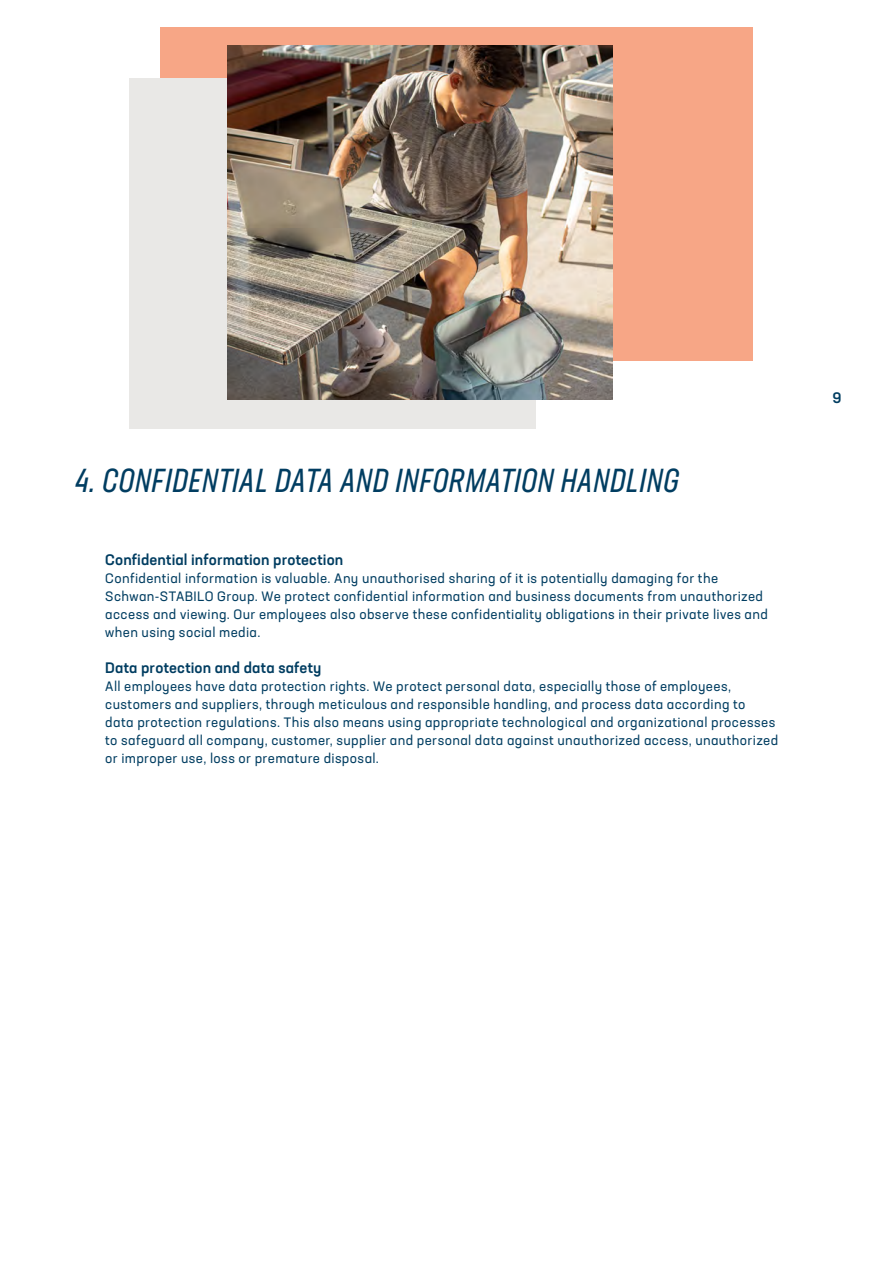
<style>
.page{position:relative;width:893px;height:1263px;background:#fff}
.page>*{position:absolute;margin:0;border:0;box-sizing:border-box;transform-origin:0 0}
.t1{font:italic 33px "Neusa Next Std Compact";letter-spacing:.02em;color:#013d61}
.t2{font:500 15px "Neusa Next Std";letter-spacing:.01em;color:#013d61}
.t3{font:13.5px/18px "Neusa Next Std";letter-spacing:.025em;color:#013d61}
</style>
<div class="page">
<div style="left:161px;top:28px;width:592px;height:333px;background:#f7a686"></div>
<div style="left:129px;top:79px;width:407px;height:350px;background:#e9e8e6"></div>
<img style="left:228px;top:45px;width:384px;height:355px">
<h1 class="t1" style="left:75px;top:460px;width:605px">4. CONFIDENTIAL DATA AND INFORMATION HANDLING</h1>
<p class="t2" style="left:105px;top:550px;width:240px">Confidential information protection</p>
<p class="t3" style="left:105px;top:569px;width:664px">Confidential information is valuable. Any unauthorised sharing of it is potentially damaging for the Schwan-STABILO Group. We protect confidential information and business documents from unauthorized access and viewing. Our employees also observe these confidentiality obligations in their private lives and when using social media.</p>
<p class="t2" style="left:105px;top:658px;width:218px">Data protection and data safety</p>
<p class="t3" style="left:105px;top:677px;width:675px">All employees have data protection rights. We protect personal data, especially those of employees, customers and suppliers, through meticulous and responsible handling, and process data according to<br>data protection regulations. This also means using appropriate technological and organizational processes to safeguard all company, customer, supplier and personal data against unauthorized access, unauthorized or improper use, loss or premature disposal.</p>
<p class="t2" style="left:832px;top:388px;width:11px">9</p>
</div>
